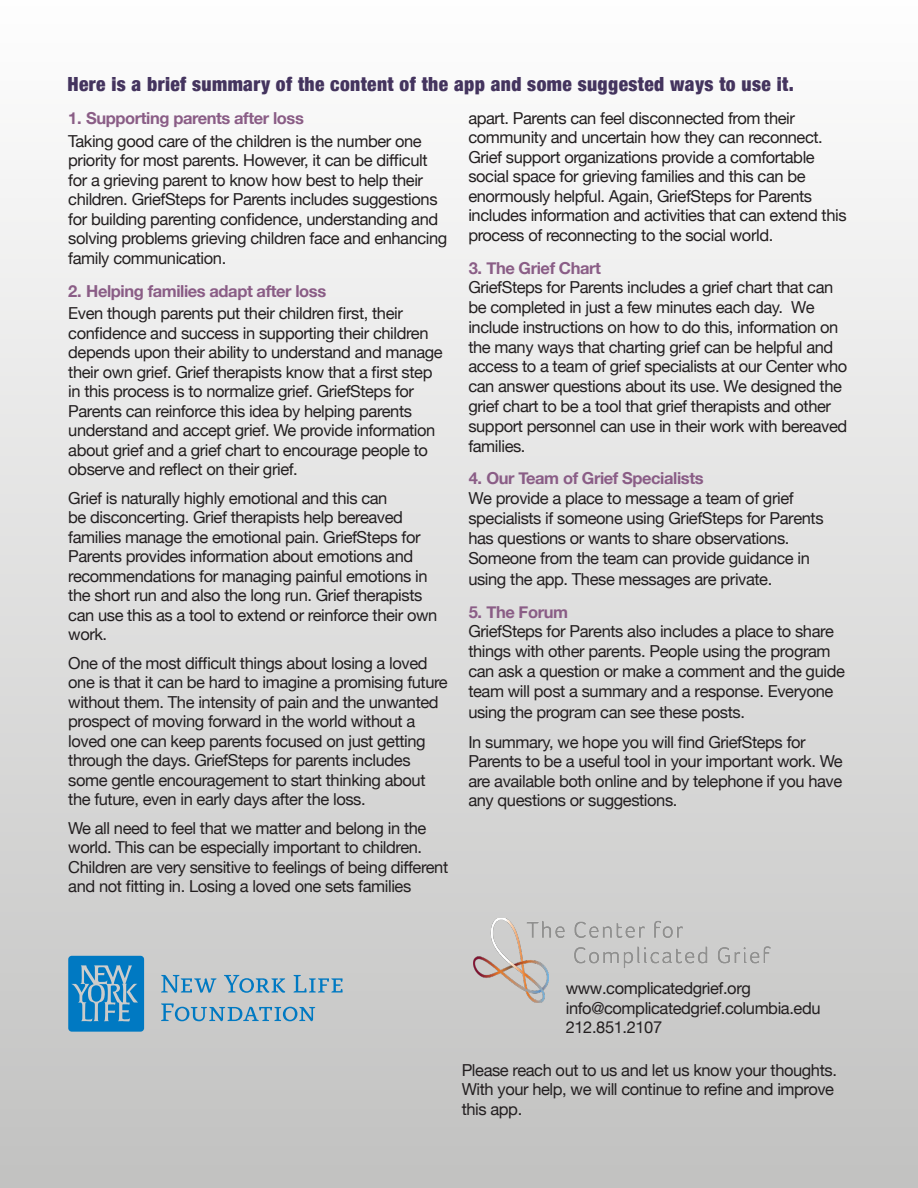
<style>
.page{position:relative;width:918px;height:1188px;background:#fff}
.page>*{position:absolute;margin:0;border:0;box-sizing:border-box;transform-origin:0 0}
.QUESTION_1{font:900 condensed 19.5px "Helvetica Neue";letter-spacing:.02em;color:#44345e}
.BODY_TEXT{font:16.5px/19.5px "Helvetica Neue";letter-spacing:-.025em;color:#231f20}
.t1{font:700 16.5px "Helvetica Neue";letter-spacing:-.025em;color:#8a5d86}
.s1{font-weight:700;color:#8a5d86}
</style>
<div class="page">
<div style="left:0;top:0;width:918px;height:1188px;background:linear-gradient(to bottom,#fefefe,#c2c2c1)"></div>
<img style="left:522px;top:911px;width:249px;height:64px">
<img style="left:473px;top:918px;width:76px;height:85px">
<svg style="left:68px;top:956px;width:76px;height:76px;background:#2b8ac3"></svg>
<svg style="left:161px;top:1003px;width:154px;height:18px;background:#93b4c7"></svg>
<svg style="left:161px;top:975px;width:182px;height:18px;background:#95b5c8"></svg>
<p class="QUESTION_1" style="left:68px;top:68px;width:728px">Here is a brief summary of the content of the app and some suggested ways to use it.</p>
<p class="t1" style="left:68px;top:105px;width:237px">1. Supporting parents after loss</p>
<p class="BODY_TEXT" style="left:68px;top:132px;width:381px">Taking good care of the children is the number one priority for most parents. However, it can be difficult for a grieving parent to know how best to help their children. GriefSteps for Parents includes suggestions for building parenting confidence, understanding and solving problems grieving children face and enhancing family communication.</p>
<p class="t1" style="left:68px;top:278px;width:259px">2. Helping families adapt after loss</p>
<p class="BODY_TEXT" style="left:68px;top:304px;width:376px">Even though parents put their children first, their confidence and success in supporting their children depends upon their ability to understand and manage their own grief. Grief therapists know that a first step in this process is to normalize grief. GriefSteps for Parents can reinforce this idea by helping parents understand and accept grief. We provide information about grief and a grief chart to encourage people to observe and reflect on their grief.</p>
<p class="BODY_TEXT" style="left:68px;top:489px;width:371px">Grief is naturally highly emotional and this can<br>be disconcerting. Grief therapists help bereaved families manage the emotional pain. GriefSteps for Parents provides information about emotions and recommendations for managing painful emotions in the short run and also the long run. Grief therapists can use this as a tool to extend or reinforce their own work.</p>
<p class="BODY_TEXT" style="left:68px;top:654px;width:381px">One of the most difficult things about losing a loved one is that it can be hard to imagine a promising future without them. The intensity of pain and the unwanted prospect of moving forward in the world without a loved one can keep parents focused on just getting through the days. GriefSteps for parents includes some gentle encouragement to start thinking about the future, even in early days after the loss.</p>
<p class="BODY_TEXT" style="left:68px;top:819px;width:382px">We all need to feel that we matter and belong in the world. This can be especially important to children.<br>Children are very sensitive to feelings of being different and not fitting in. Losing a loved one sets families</p>
<p class="BODY_TEXT" style="left:468px;top:109px;width:380px">apart. Parents can feel disconnected from their community and uncertain how they can reconnect.<br>Grief support organizations provide a comfortable social space for grieving families and this can be enormously helpful. Again, GriefSteps for Parents includes information and activities that can extend this process of reconnecting to the social world.</p>
<p class="BODY_TEXT" style="left:468px;top:259px;width:380px"><span class="s1">3. The Grief Chart<br></span>GriefSteps for Parents includes a grief chart that can be completed in just a few minutes each day. We include instructions on how to do this, information on the many ways that charting grief can be helpful and access to a team of grief specialists at our Center who can answer questions about its use. We designed the grief chart to be a tool that grief therapists and other support personnel can use in their work with bereaved families.</p>
<p class="BODY_TEXT" style="left:468px;top:470px;width:357px;line-height:20px"><span class="s1">4. Our Team of Grief Specialists<br></span>We provide a place to message a team of grief specialists if someone using GriefSteps for Parents has questions or wants to share observations.<br>Someone from the team can provide guidance in using the app. These messages are private.</p>
<p class="BODY_TEXT" style="left:468px;top:603px;width:378px;line-height:20px"><span class="s1">5. The Forum<br></span>GriefSteps for Parents also includes a place to share things with other parents. People using the program can ask a question or make a comment and the guide team will post a summary and a response. Everyone using the program can see these posts.</p>
<p class="BODY_TEXT" style="left:468px;top:733px;width:376px">In summary, we hope you will find GriefSteps for Parents to be a useful tool in your important work. We are available both online and by telephone if you have any questions or suggestions.</p>
<p class="BODY_TEXT" style="left:566px;top:979px;width:256px">www.complicatedgrief.org info@complicatedgrief.columbia.edu<br>212.851.2107</p>
<p class="BODY_TEXT" style="left:462px;top:1061px;width:377px">Please reach out to us and let us know your thoughts.<br>With your help, we will continue to refine and improve this app.</p>
</div>
